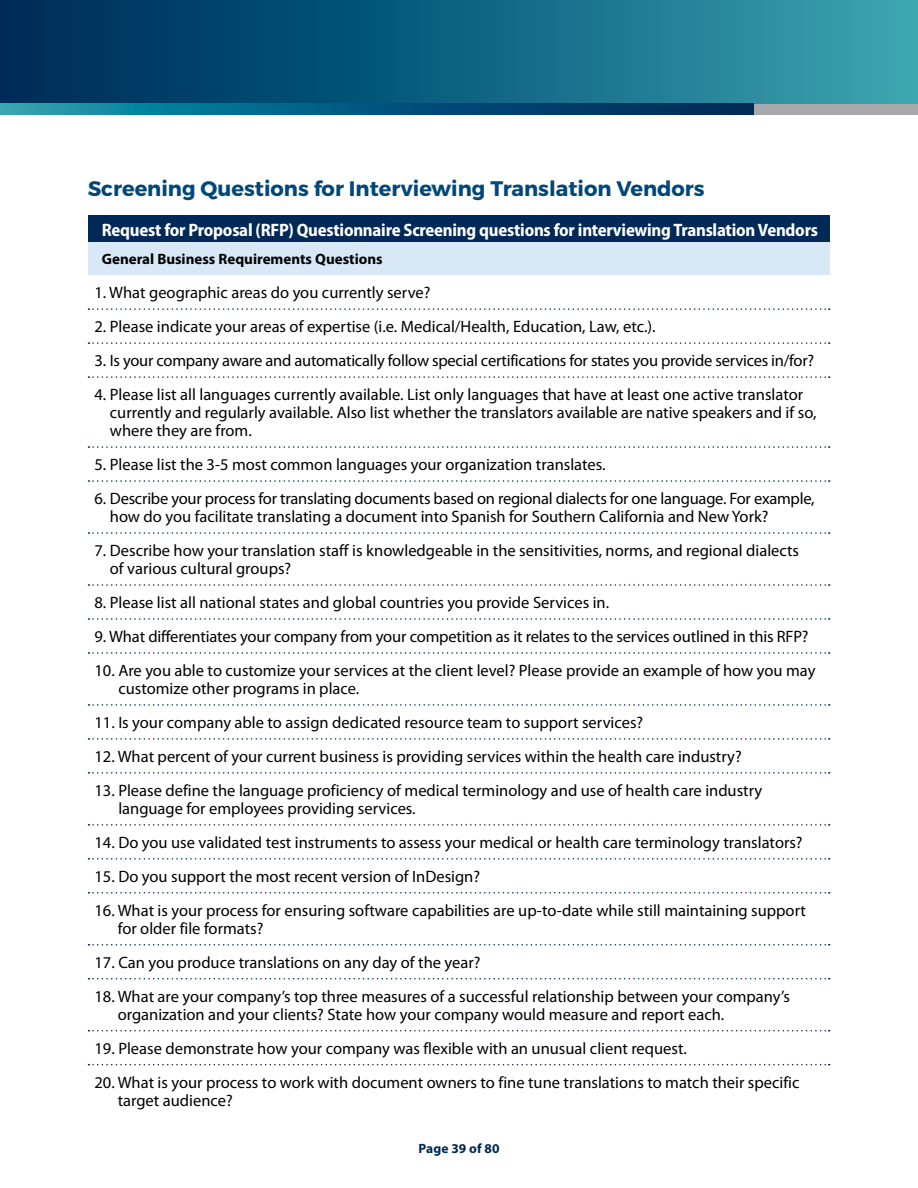
<style>
.page{position:relative;width:918px;height:1188px;background:#fff}
.page>*{position:absolute;margin:0;border:0;box-sizing:border-box;transform-origin:0 0}
.t1{font:700 21px "Montserrat";color:#004879}
.t2{font:700 semi-condensed 18px "Myriad Pro";letter-spacing:-.015em;color:#fff}
.t3{font:16.5px/18px "Myriad Pro";color:#000}
.t4{font:700 15px "Myriad Pro";color:#000}
.t5{font:700 13.5px "Myriad Pro";letter-spacing:.01em;color:#002957}
</style>
<div class="page">
<div style="left:0;top:0;width:918px;height:108px;background:linear-gradient(to right,#002656,#37a3af)"></div>
<svg style="left:0;top:104px;width:754px;height:11px;background:#065c82"></svg>
<div style="left:754px;top:104px;width:164px;height:11px;background:#a7a9ac"></div>
<div style="left:88px;top:215px;width:742px;height:27px;background:#002957"></div>
<div style="left:88px;top:242px;width:742px;height:33px;background:#d9e8f7"></div>
<svg style="left:88px;top:308px;width:742px;height:2px"></svg>
<svg style="left:88px;top:342px;width:742px;height:2px"></svg>
<svg style="left:88px;top:376px;width:742px;height:2px"></svg>
<svg style="left:88px;top:446px;width:742px;height:2px"></svg>
<svg style="left:88px;top:480px;width:742px;height:2px"></svg>
<svg style="left:88px;top:532px;width:742px;height:2px"></svg>
<svg style="left:88px;top:584px;width:742px;height:2px"></svg>
<svg style="left:88px;top:618px;width:742px;height:2px"></svg>
<svg style="left:88px;top:652px;width:742px;height:2px"></svg>
<svg style="left:88px;top:704px;width:742px;height:2px"></svg>
<svg style="left:88px;top:738px;width:742px;height:2px"></svg>
<svg style="left:88px;top:772px;width:742px;height:2px"></svg>
<svg style="left:88px;top:824px;width:742px;height:2px"></svg>
<svg style="left:88px;top:858px;width:742px;height:2px"></svg>
<svg style="left:88px;top:892px;width:742px;height:2px"></svg>
<svg style="left:88px;top:944px;width:742px;height:2px"></svg>
<svg style="left:88px;top:978px;width:742px;height:2px"></svg>
<svg style="left:88px;top:1030px;width:742px;height:1px"></svg>
<svg style="left:88px;top:1064px;width:742px;height:1px"></svg>
<h3 class="t1" style="left:88px;top:175px;width:618px">Screening Questions for Interviewing Translation Vendors</h3>
<p class="t2" style="left:102px;top:219px;width:718px">Request for Proposal (RFP) Questionnaire Screening questions for interviewing Translation Vendors</p>
<p class="t4" style="left:102px;top:250px;width:282px">General Business Requirements Questions</p>
<p class="t3" style="left:94px;top:284px;width:337px">1. What geographic areas do you currently serve?</p>
<p class="t3" style="left:94px;top:318px;width:563px">2. Please indicate your areas of expertise (i.e. Medical/Health, Education, Law, etc.).</p>
<p class="t3" style="left:94px;top:352px;width:721px">3. Is your company aware and automatically follow special certifications for states you provide services in/for?</p>
<p class="t3" style="left:110px;top:385px;width:708px;text-indent:-15px">4. Please list all languages currently available. List only languages that have at least one active translator currently and regularly available. Also list whether the translators available are native speakers and if so, where they are from.</p>
<p class="t3" style="left:94px;top:455px;width:513px">5. Please list the 3-5 most common languages your organization translates.</p>
<p class="t3" style="left:110px;top:489px;width:706px;text-indent:-15px">6. Describe your process for translating documents based on regional dialects for one language. For example, how do you facilitate translating a document into Spanish for Southern California and New York?</p>
<p class="t3" style="left:110px;top:541px;width:691px;text-indent:-15px">7. Describe how your translation staff is knowledgeable in the sensitivities, norms, and regional dialects of various cultural groups?</p>
<p class="t3" style="left:94px;top:593px;width:516px">8. Please list all national states and global countries you provide Services in.</p>
<p class="t3" style="left:94px;top:627px;width:716px">9. What differentiates your company from your competition as it relates to the services outlined in this RFP?</p>
<p class="t3" style="left:118px;top:661px;width:699px;text-indent:-24px">10. Are you able to customize your services at the client level? Please provide an example of how you may customize other programs in place.</p>
<p class="t3" style="left:94px;top:713px;width:550px">11. Is your company able to assign dedicated resource team to support services?</p>
<p class="t3" style="left:94px;top:747px;width:649px">12. What percent of your current business is providing services within the health care industry?</p>
<p class="t3" style="left:118px;top:781px;width:645px;text-indent:-24px">13. Please define the language proficiency of medical terminology and use of health care industry language for employees providing services.</p>
<p class="t3" style="left:94px;top:833px;width:710px">14. Do you use validated test instruments to assess your medical or health care terminology translators?</p>
<p class="t3" style="left:94px;top:867px;width:387px">15. Do you support the most recent version of InDesign?</p>
<p class="t3" style="left:118px;top:901px;width:690px;text-indent:-23px">16. What is your process for ensuring software capabilities are up-to-date while still maintaining support for older file formats?</p>
<p class="t3" style="left:94px;top:953px;width:388px">17. Can you produce translations on any day of the year?</p>
<p class="t3" style="left:118px;top:987px;width:674px;text-indent:-23px">18. What are your company’s top three measures of a successful relationship between your company’s organization and your clients? State how your company would measure and report each.</p>
<p class="t3" style="left:94px;top:1039px;width:594px">19. Please demonstrate how your company was flexible with an unusual client request.</p>
<p class="t3" style="left:118px;top:1073px;width:683px;text-indent:-23px">20. What is your process to work with document owners to fine tune translations to match their specific target audience?</p>
<p class="t5" style="left:418px;top:1140px;width:83px">Page 39 of 80</p>
</div>
